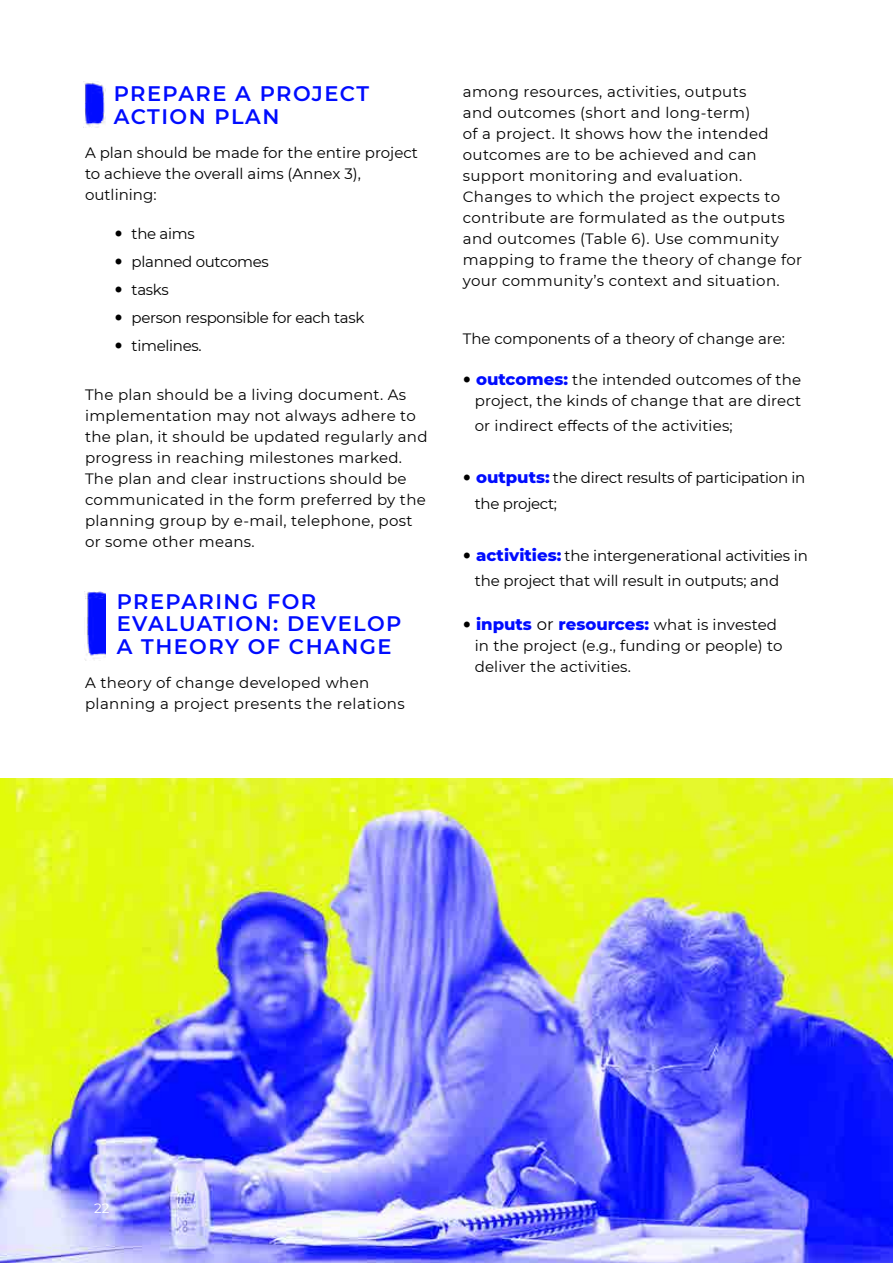
<style>
.page{position:relative;width:893px;height:1263px;background:#fff}
.page>*{position:absolute;margin:0;border:0;box-sizing:border-box;transform-origin:0 0}
.t1{font:600 21px/22.5px "Montserrat";letter-spacing:.07em;color:#000cff}
.t2{font:800 16.5px "Montserrat";color:#000cff}
.t3{font:15px/21px "Montserrat";letter-spacing:.015em;color:#000}
.t4{font:15px/28px "Montserrat";letter-spacing:-.02em;color:#000}
.t5{font:15px/25.5px "Montserrat";letter-spacing:-.01em;color:#000}
.t6{font:13.5px "Montserrat";color:#fff}
.s1{font-weight:800;font-size:16.5px;color:#000cff}
.s2{font-weight:400;color:#000}
.s3{font-weight:400;font-size:15px;color:#000}
</style>
<div class="page">
<img style="left:0;top:778px;width:893px;height:485px">
<img style="left:83px;top:82px;width:23px;height:46px">
<img style="left:85px;top:591px;width:21px;height:69px">
<h1 class="t1" style="left:114px;top:81px;width:257px">PREPARE A PROJECT<br>ACTION PLAN</h1>
<p class="t3" style="left:85px;top:142px;width:334px">A plan should be made for the entire project to achieve the overall aims (Annex 3), outlining:</p>
<p class="t4" style="left:132px;top:219px;width:234px">the aims<br>planned outcomes<br>tasks<br>person responsible for each task timelines.</p>
<p class="t3" style="left:85px;top:384px;width:344px">The plan should be a living document. As implementation may not always adhere to the plan, it should be updated regularly and progress in reaching milestones marked.<br>The plan and clear instructions should be communicated in the form preferred by the planning group by e-mail, telephone, post or some other means.</p>
<h1 class="t1" style="left:117px;top:589px;width:286px">PREPARING FOR<br>EVALUATION: DEVELOP<br>A THEORY OF CHANGE</h1>
<p class="t3" style="left:85px;top:672px;width:321px">A theory of change developed when planning a project presents the relations</p>
<p class="t3" style="left:463px;top:80px;width:341px">among resources, activities, outputs<br>and outcomes (short and long-term)<br>of a project. It shows how the intended outcomes are to be achieved and can support monitoring and evaluation.<br>Changes to which the project expects to contribute are formulated as the outputs and outcomes (Table 6). Use community mapping to frame the theory of change for your community’s context and situation.</p>
<p class="t3" style="left:463px;top:328px;width:324px">The components of a theory of change are:</p>
<p class="t3" style="left:475px;top:368px;width:328px"><span class="s1">outcomes:</span> the intended outcomes of the project, the kinds of change that are direct</p>
<p class="t3" style="left:475px;top:415px;width:259px">or indirect effects of the activities;</p>
<p class="t4" style="left:475px;top:464px;width:332px;line-height:25.5px"><span class="s1">outputs:</span> the direct results of participation in the project;</p>
<p class="t5" style="left:475px;top:542px;width:335px"><span class="s1">activities:</span> the intergenerational activities in the project that will result in outputs; and</p>
<p class="t2" style="left:476px;top:612px;width:302px">inputs <span class="s2">or</span> resources: <span class="s3">what is invested</span></p>
<p class="t3" style="left:475px;top:634px;width:309px">in the project (e.g., funding or people) to deliver the activities.</p>
<p class="t6" style="left:94px;top:1199px;width:17px">22</p>
</div>
